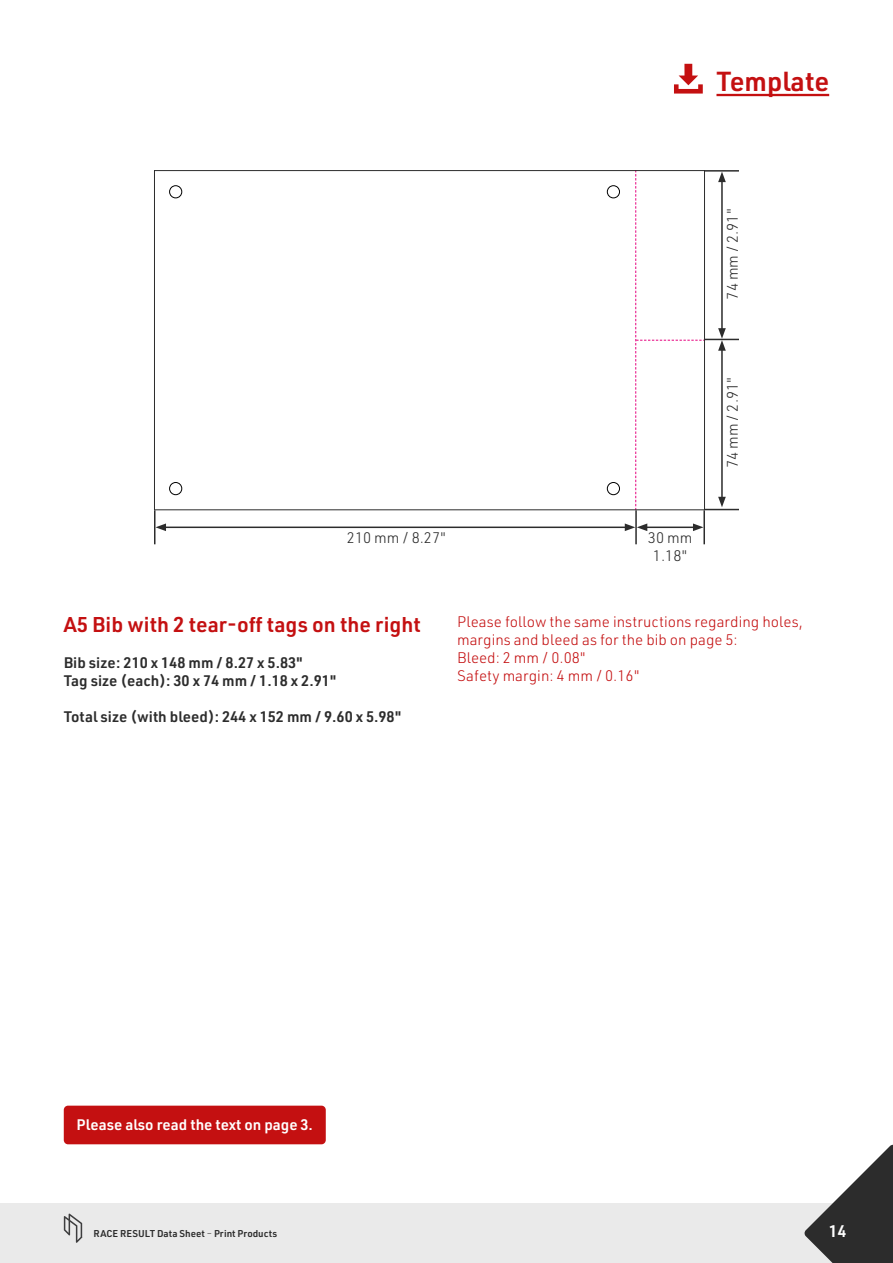
<style>
.page{position:relative;width:893px;height:1263px;background:#fff}
.page>*{position:absolute;margin:0;border:0;box-sizing:border-box;transform-origin:0 0}
.t1{font:600 27px "URWDIN";color:#c41011}
.t2{font:600 21px "URWDIN";color:#c41011}
.t3{font:600 16.5px "URWDIN";color:#fff}
.t4{font:300 15px/18px "URWDIN";color:#c41011}
.t5{font:600 15px/18px "URWDIN";color:#2c2c2c}
.t6{font:300 15px/18px "URWDIN";color:#2c2c2c;text-align:center}
.t7{font:600 15px "URWDIN";color:#fff}
.t8{font:600 9.75px "URWDIN";color:#2c2c2c}
.s1{font-weight:300}
</style>
<div class="page">
<div style="left:0;top:1203px;width:893px;height:60px;background:#eaeaea"></div>
<svg style="left:64px;top:1213px;width:18px;height:30px"></svg>
<svg style="left:804px;top:1144px;width:89px;height:119px"></svg>
<div style="left:169px;top:185px;width:13px;height:13px;border:1px solid #000;border-radius:50%"></div>
<div style="left:607px;top:185px;width:13px;height:13px;border:1px solid #000;border-radius:50%"></div>
<div style="left:169px;top:482px;width:13px;height:13px;border:1px solid #000;border-radius:50%"></div>
<div style="left:607px;top:482px;width:13px;height:13px;border:1px solid #000;border-radius:50%"></div>
<svg style="left:635px;top:172px;width:67px;height:336px"></svg>
<hr style="left:705px;top:170px;width:34px;height:2px;background:#2c2c2c">
<hr style="left:705px;top:509px;width:34px;height:1px;background:#2c2c2c">
<hr style="left:705px;top:339px;width:34px;height:1px;background:#2c2c2c">
<hr style="left:721px;top:180px;width:2px;height:150px;background:#2c2c2c">
<svg style="left:718px;top:172px;width:8px;height:10px"></svg>
<hr style="left:721px;top:348px;width:2px;height:151px;background:#2c2c2c">
<svg style="left:718px;top:328px;width:8px;height:23px"></svg>
<svg style="left:718px;top:497px;width:8px;height:10px"></svg>
<hr style="left:635px;top:510px;width:2px;height:34px;background:#2c2c2c">
<hr style="left:703px;top:510px;width:2px;height:34px;background:#2c2c2c">
<hr style="left:154px;top:510px;width:1px;height:34px;background:#2c2c2c">
<hr style="left:164px;top:526px;width:463px;height:2px;background:#2c2c2c">
<svg style="left:155px;top:523px;width:11px;height:8px"></svg>
<hr style="left:645px;top:526px;width:50px;height:2px;background:#2c2c2c">
<svg style="left:693px;top:523px;width:10px;height:8px"></svg>
<svg style="left:625px;top:523px;width:22px;height:8px"></svg>
<div style="left:64px;top:1106px;width:262px;height:38px;background:#c41011;border-radius:4px"></div>
<hr style="left:716px;top:94px;width:113px;height:2px;background:#c41011">
<svg style="left:674px;top:64px;width:29px;height:30px"></svg>
<h1 class="t1" style="left:716px;top:63px;width:114px">Template</h1>
<p class="t6" style="left:723px;top:300px;width:93px;rotate:-90deg">74 mm / 2.91"</p>
<p class="t6" style="left:347px;top:528px;width:101px">210 mm / 8.27"</p>
<p class="t6" style="left:648px;top:528px;width:46px">30 mm<br>1.18"</p>
<p class="t6" style="left:723px;top:468px;width:93px;rotate:-90deg">74 mm / 2.91"</p>
<h2 class="t2" style="left:64px;top:610px;width:358px">A5 Bib with 2 tear-off tags on the right</h2>
<p class="t5" style="left:64px;top:653px;width:274px">Bib size: 210 x 148 mm / 8.27 x 5.83"<br>Tag size (each): 30 x 74 mm / 1.18 x 2.91"</p>
<p class="t5" style="left:64px;top:707px;width:339px">Total size (with bleed): 244 x 152 mm / 9.60 x 5.98"</p>
<p class="t4" style="left:457px;top:613px;width:347px">Please follow the same instructions regarding holes, margins and bleed as for the bib on page 5:<br>Bleed: 2 mm / 0.08"<br>Safety margin: 4 mm / 0.16"</p>
<p class="t7" style="left:77px;top:1115px;width:238px">Please also read the text on page 3.</p>
<p class="t8" style="left:94px;top:1227px;width:185px">RACE RESULT Data Sheet <span class="s1">–</span> Print Products</p>
<p class="t3" style="left:829px;top:1220px;width:19px">14</p>
</div>
